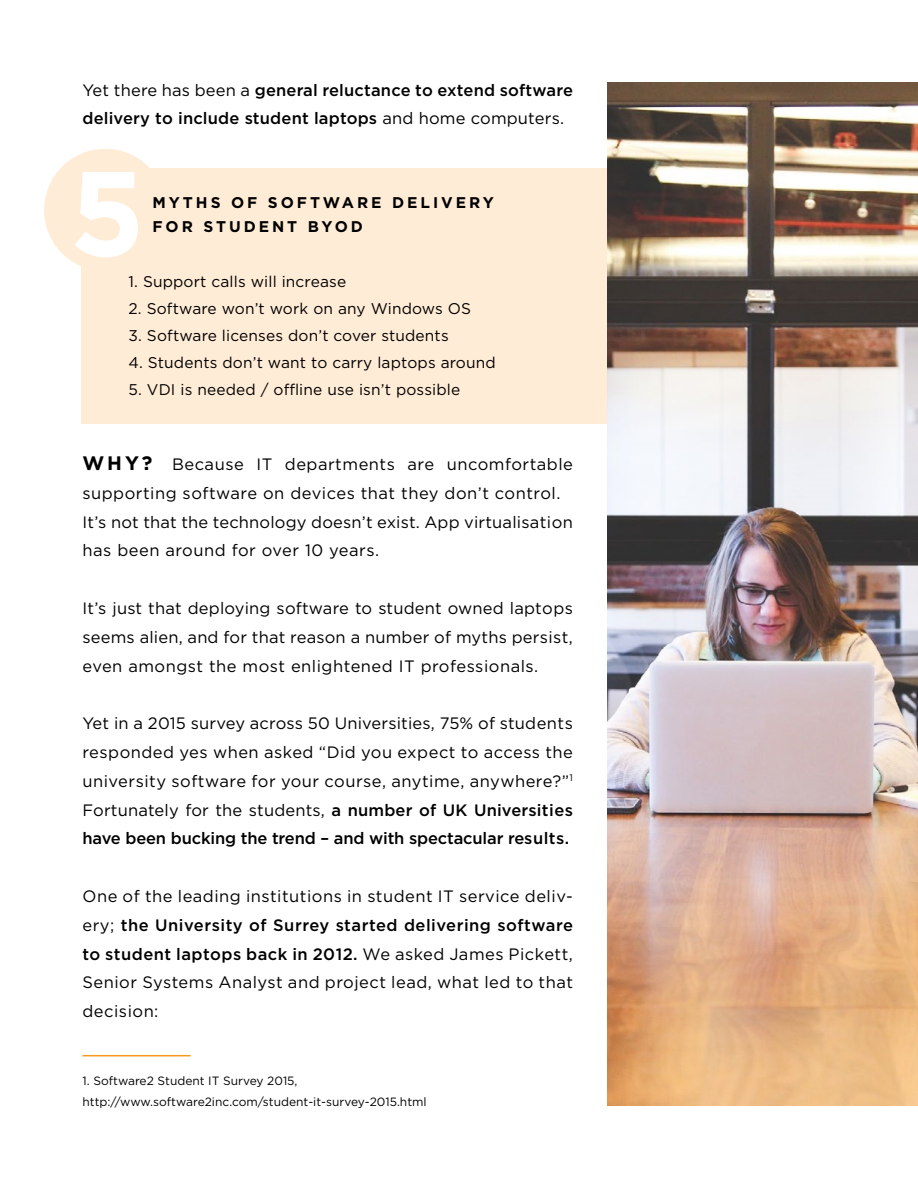
<style>
.page{position:relative;width:918px;height:1188px;background:#fff}
.page>*{position:absolute;margin:0;border:0;box-sizing:border-box;transform-origin:0 0}
.t1{font:700 120px "Gotham";color:#fff}
.t2{font:16.5px/28.8px "Gotham";letter-spacing:.03em;color:#000;text-align:justify}
.t3{font:500 16.5px/28.8px "Gotham";letter-spacing:.01em;color:#000}
.t4{font:15.45px "Gotham";letter-spacing:.01em;color:#000}
.t5{font:700 15.45px/24px "Gotham";letter-spacing:.19em;color:#000}
.t6{font:12px/20.4px "Gotham";color:#000}
.s1{font-weight:400}
.s2{font-weight:700;font-size:19.5px}
.s3{font-weight:500}
</style>
<div class="page">
<div style="left:44px;top:149px;width:122px;height:122px;background:#ffecd6;border-radius:50%"></div>
<div style="left:82px;top:168px;width:557px;height:255px;background:#ffecd6"></div>
<hr style="left:82px;top:1055px;width:108px;height:1px;background:#f8991d">
<img style="left:608px;top:82px;width:310px;height:1024px">
<p class="t3" style="left:82px;top:75px;width:492px"><span class="s1">Yet there has been a</span> general reluctance to extend software delivery to include student laptops <span class="s1">and home computers.</span></p>
<h1 class="t1" style="left:69px;top:134px;width:77px">5</h1>
<p class="t5" style="left:153px;top:191px;width:343px">MYTHS OF SOFTWARE DELIVERY<br>FOR STUDENT BYOD</p>
<p class="t4" style="left:129px;top:271px;width:219px">1. Support calls will increase</p>
<p class="t4" style="left:129px;top:298px;width:344px">2. Software won’t work on any Windows OS</p>
<p class="t4" style="left:129px;top:325px;width:322px">3. Software licenses don’t cover students</p>
<p class="t4" style="left:129px;top:352px;width:369px">4. Students don’t want to carry laptops around</p>
<p class="t4" style="left:129px;top:379px;width:333px">5. VDI is needed / offline use isn’t possible</p>
<p class="t2" style="left:82px;top:450px;width:492px;text-align:left"><span class="s2">W HY ?</span> Because IT departments are uncomfortable supporting software on devices that they don’t control.<br>It’s not that the technology doesn’t exist. App virtualisation has been around for over 10 years.</p>
<p class="t2" style="left:82px;top:593px;width:492px">It’s just that deploying software to student owned laptops seems alien, and for that reason a number of myths persist, even amongst the most enlightened IT professionals.</p>
<p class="t2" style="left:82px;top:709px;width:492px">Yet in a 2015 survey across 50 Universities, 75% of students responded yes when asked “Did you expect to access the university software for your course, anytime, anywhere?”<sup>1<br></sup>Fortunately for the students, <span class="s3">a number of UK Universities have been bucking the trend – and with spectacular results.</span></p>
<p class="t2" style="left:83px;top:881px;width:492px">One of the leading institutions in student IT service deliv&shy;ery; <span class="s3">the University of Surrey started delivering software to student laptops back in 2012.</span> We asked James Pickett, Senior Systems Analyst and project lead, what led to that decision:</p>
<p class="t6" style="left:82px;top:1070px;width:346px">1. Software2 Student IT Survey 2015, http://www.software2inc.com/student-it-survey-2015.html</p>
</div>
